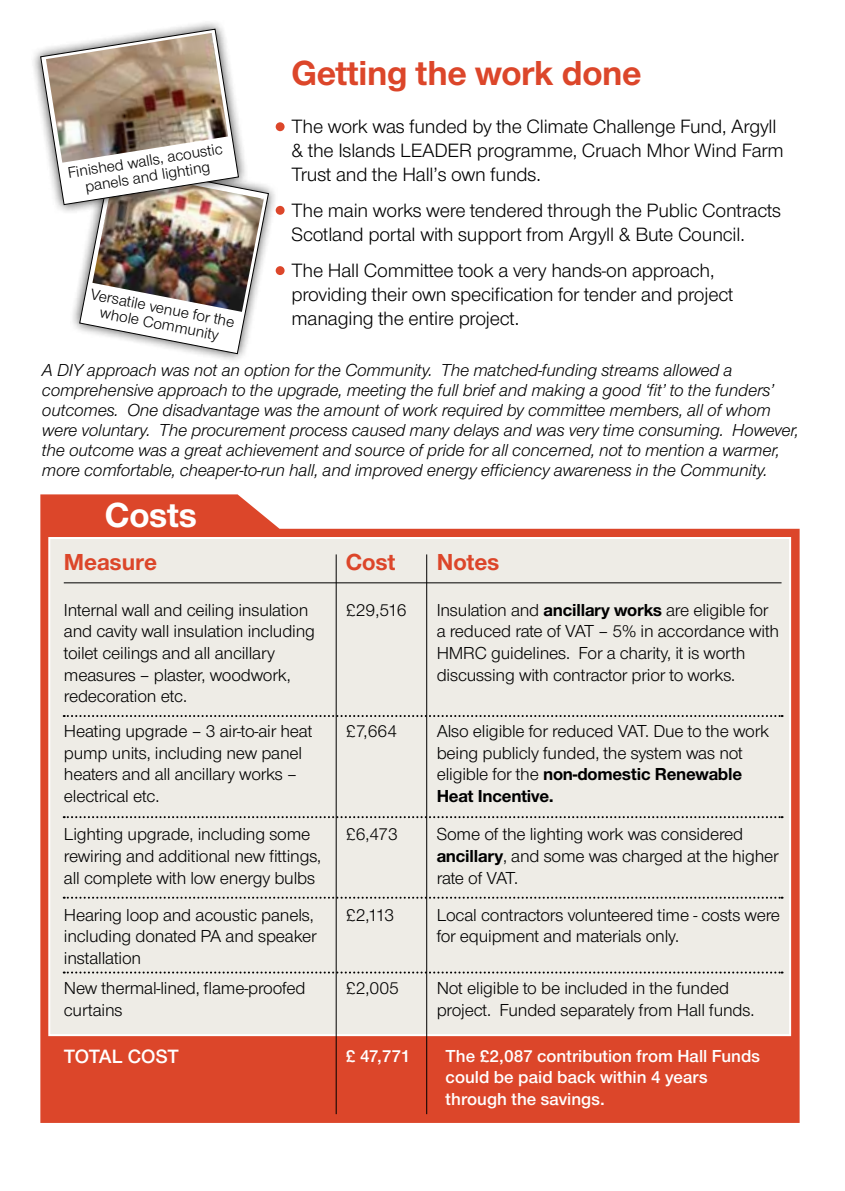
<style>
.page{position:relative;width:845px;height:1191px;background:#fff}
.page>*{position:absolute;margin:0;border:0;box-sizing:border-box;transform-origin:0 0}
.t1{font:700 36px "Nimbus Sans Novus T";letter-spacing:-.01em;color:#dc462a}
.t2{font:700 36px "Nimbus Sans Novus T";color:#fff}
.t3{font:700 24px "Nimbus Sans Novus T";color:#dc462a}
.t4{font:20px/24px "Nimbus Sans Novus T";letter-spacing:-.01em;color:#000}
.t5{font:600 20px "Nimbus Sans Novus T";letter-spacing:-.005em;color:#fff}
.t6{font:18px/21.6px "Nimbus Sans Novus T";letter-spacing:-.01em;color:#000}
.t7{font:italic 18px/20px "Nimbus Sans Novus T";letter-spacing:-.01em;color:#000}
.t8{font:600 18px/21.6px "Nimbus Sans Novus T";color:#fff}
.t9{font:16px/16px "Nimbus Sans Novus T";color:#000;text-align:center}
.s1{font-weight:700}
</style>
<div class="page">
<div style="left:69px;top:152px;width:210px;height:212px;background:#000;opacity:.75"></div>
<svg style="left:40px;top:494px;width:759px;height:629px;fill:#dc462a"></svg>
<div style="left:48px;top:537px;width:743px;height:499px;background:#eeece6;border:2px solid #fff"></div>
<hr style="left:64px;top:582px;width:717px;height:1px;background:#000">
<svg style="left:64px;top:715px;width:718px;height:2px"></svg>
<svg style="left:64px;top:816px;width:718px;height:2px"></svg>
<svg style="left:64px;top:896px;width:718px;height:2px"></svg>
<svg style="left:64px;top:971px;width:718px;height:2px"></svg>
<hr style="left:336px;top:554px;width:1px;height:560px;background:#000">
<hr style="left:426px;top:554px;width:1px;height:560px;background:#000">
<div style="left:276px;top:122px;width:8px;height:9px;background:#dc462a;border-radius:50%"></div>
<div style="left:276px;top:206px;width:8px;height:9px;background:#dc462a;border-radius:50%"></div>
<div style="left:276px;top:266px;width:8px;height:9px;background:#dc462a;border-radius:50%"></div>
<div style="left:30px;top:19px;width:219px;height:196px;background:#000;opacity:.75"></div>
<img style="left:40px;top:29px;width:229px;height:325px">
<img style="left:46px;top:33px;width:182px;height:130px">
<h1 class="t1" style="left:291px;top:52px;width:351px">Getting the work done</h1>
<p class="t4" style="left:291px;top:114px;width:494px">The work was funded by the Climate Challenge Fund, Argyll &amp; the Islands LEADER programme, Cruach Mhor Wind Farm<br>Trust and the Hall’s own funds.</p>
<p class="t4" style="left:291px;top:198px;width:491px">The main works were tendered through the Public Contracts<br>Scotland portal with support from Argyll &amp; Bute Council.</p>
<p class="t4" style="left:291px;top:258px;width:443px">The Hall Committee took a very hands-on approach, providing their own specification for tender and project managing the entire project.</p>
<p class="t9" style="left:67px;top:165px;width:158px;rotate:-9deg">Finished walls, acoustic panels and lighting</p>
<p class="t9" style="left:92px;top:286px;width:148px;rotate:11deg">Versatile venue for the whole Community</p>
<p class="t7" style="left:42px;top:360px;width:758px">A DIY approach was not an option for the Community. The matched-funding streams allowed a comprehensive approach to the upgrade, meeting the full brief and making a good ‘fit’ to the funders’ outcomes. One disadvantage was the amount of work required by committee members, all of whom were voluntary. The procurement process caused many delays and was very time consuming. However, the outcome was a great achievement and source of pride for all concerned, not to mention a warmer, more comfortable, cheaper-to-run hall, and improved energy efficiency awareness in the Community.</p>
<h1 class="t2" style="left:105px;top:494px;width:94px">Costs</h1>
<h2 class="t3" style="left:64px;top:548px;width:95px">Measure</h2>
<p class="t6" style="left:64px;top:599px;width:253px">Internal wall and ceiling insulation and cavity wall insulation including toilet ceilings and all ancillary measures – plaster, woodwork, redecoration etc.</p>
<p class="t6" style="left:64px;top:720px;width:250px">Heating upgrade – 3 air-to-air heat pump units, including new panel heaters and all ancillary works – electrical etc.</p>
<p class="t6" style="left:64px;top:823px;width:259px">Lighting upgrade, including some rewiring and additional new fittings, all complete with low energy bulbs</p>
<p class="t6" style="left:64px;top:903px;width:254px">Hearing loop and acoustic panels, including donated PA and speaker installation</p>
<p class="t6" style="left:64px;top:977px;width:243px">New thermal-lined, flame-proofed curtains</p>
<h2 class="t3" style="left:346px;top:548px;width:51px">Cost</h2>
<p class="t6" style="left:346px;top:599px;width:62px">£29,516</p>
<p class="t6" style="left:346px;top:720px;width:53px">£7,664</p>
<p class="t6" style="left:346px;top:823px;width:54px">£6,473</p>
<p class="t6" style="left:346px;top:903px;width:50px">£2,113</p>
<p class="t6" style="left:346px;top:977px;width:55px">£2,005</p>
<h2 class="t3" style="left:437px;top:548px;width:64px">Notes</h2>
<p class="t6" style="left:437px;top:599px;width:344px">Insulation and <span class="s1">ancillary works</span> are eligible for a reduced rate of VAT – 5% in accordance with HMRC guidelines. For a charity, it is worth discussing with contractor prior to works.</p>
<p class="t6" style="left:437px;top:720px;width:334px">Also eligible for reduced VAT. Due to the work being publicly funded, the system was not eligible for the <span class="s1">non-domestic Renewable Heat Incentive.</span></p>
<p class="t6" style="left:437px;top:823px;width:344px">Some of the lighting work was considered <span class="s1">ancillary</span>, and some was charged at the higher rate of VAT.</p>
<p class="t6" style="left:437px;top:903px;width:345px">Local contractors volunteered time - costs were for equipment and materials only.</p>
<p class="t6" style="left:437px;top:977px;width:319px">Not eligible to be included in the funded project. Funded separately from Hall funds.</p>
<p class="t5" style="left:64px;top:1044px;width:117px">TOTAL COST</p>
<p class="t8" style="left:346px;top:1044px;width:66px">£ 47,771</p>
<p class="t8" style="left:446px;top:1044px;width:316px">The £2,087 contribution from Hall Funds could be paid back within 4 years through the savings.</p>
</div>
